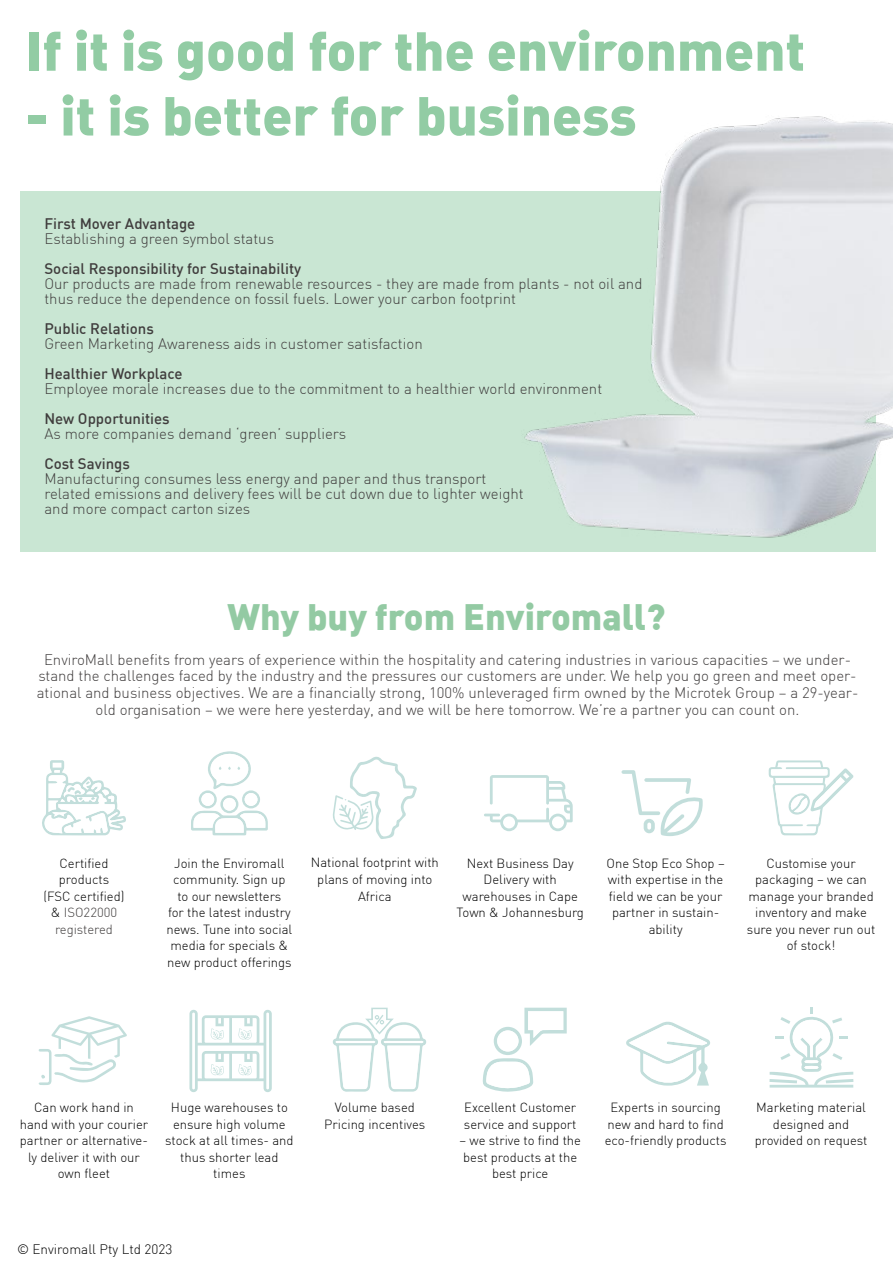
<style>
.page{position:relative;width:893px;height:1263px;background:#fff}
.page>*{position:absolute;margin:0;border:0;box-sizing:border-box;transform-origin:0 0}
.t1{font:54px "DIN Black Alternate";color:#92cca4}
.t2{font:36px "DIN Black Alternate";color:#93caa3}
.t3{font:300 15px/15px "DIN";color:#403d3d}
.t4{font:500 15px "DIN";color:#403d3d}
.t5{font:300 13.5px "DIN";color:#000}
.t6{font:300 13.05px/16.5px "DIN";color:#000;text-align:center}
.s1{color:#403d3d}
</style>
<div class="page">
<div style="left:20px;top:191px;width:856px;height:361px;background:#c9e6d3"></div>
<img style="left:524px;top:116px;width:369px;height:422px">
<svg style="left:42px;top:760px;width:84px;height:75px"></svg>
<svg style="left:191px;top:751px;width:77px;height:85px"></svg>
<svg style="left:333px;top:756px;width:84px;height:83px"></svg>
<svg style="left:769px;top:760px;width:85px;height:75px"></svg>
<svg style="left:482px;top:1008px;width:85px;height:84px"></svg>
<div style="left:497px;top:1030px;width:21px;height:21px;background:#fff;border-radius:50%"></div>
<svg style="left:626px;top:1021px;width:84px;height:65px"></svg>
<svg style="left:769px;top:1007px;width:84px;height:80px"></svg>
<svg style="left:333px;top:1008px;width:93px;height:84px"></svg>
<svg style="left:484px;top:775px;width:89px;height:56px"></svg>
<svg style="left:621px;top:770px;width:82px;height:66px"></svg>
<svg style="left:39px;top:1016px;width:88px;height:69px"></svg>
<svg style="left:189px;top:1010px;width:83px;height:82px"></svg>
<h1 class="t1" style="left:25px;top:15px;width:781px">If it is good for the environment</h1>
<h1 class="t1" style="left:25px;top:80px;width:613px">- it is better for business</h1>
<p class="t4" style="left:44px;top:214px;width:152px">First Mover Advantage</p>
<p class="t3" style="left:44px;top:230px;width:231px">Establishing a green symbol status</p>
<p class="t4" style="left:44px;top:259px;width:258px">Social Responsibility for Sustainability</p>
<p class="t3" style="left:44px;top:275px;width:599px">Our products are made from renewable resources - they are made from plants - not oil and thus reduce the dependence on fossil fuels. Lower your carbon footprint</p>
<p class="t4" style="left:44px;top:319px;width:111px">Public Relations</p>
<p class="t3" style="left:44px;top:335px;width:380px">Green Marketing Awareness aids in customer satisfaction</p>
<p class="t4" style="left:44px;top:364px;width:140px">Healthier Workplace</p>
<p class="t3" style="left:44px;top:380px;width:559px">Employee morale increases due to the commitment to a healthier world environment</p>
<p class="t4" style="left:44px;top:409px;width:127px">New Opportunities</p>
<p class="t3" style="left:44px;top:425px;width:303px">As more companies demand ‘green’ suppliers</p>
<p class="t4" style="left:44px;top:454px;width:87px">Cost Savings</p>
<p class="t3" style="left:44px;top:470px;width:481px">Manufacturing consumes less energy and paper and thus transport related emissions and delivery fees will be cut down due to lighter weight and more compact carton sizes</p>
<h2 class="t2" style="left:227px;top:593px;width:440px">Why buy from Enviromall?</h2>
<p class="t3" style="left:37px;top:651px;width:823px;line-height:16.5px;text-align:center">EnviroMall benefits from years of experience within the hospitality and catering industries in various capacities – we under&shy;stand the challenges faced by the industry and the pressures our customers are under. We help you go green and meet oper&shy;ational and business objectives. We are a financially strong, 100% unleveraged firm owned by the Microtek Group – a 29-year&shy;old organisation – we were here yesterday, and we will be here tomorrow. We’re a partner you can count on.</p>
<p class="t6" style="left:43px;top:854px;width:83px">Certified products<br>(FSC certified) &amp; <span class="s1">ISO22000 registered</span></p>
<p class="t6" style="left:607px;top:854px;width:120px">One Stop Eco Shop – with expertise in the field we can be your partner in sustain&shy;ability</p>
<p class="t6" style="left:457px;top:854px;width:129px">Next Business Day<br>Delivery with warehouses in Cape<br>Town &amp; Johannesburg</p>
<p class="t6" style="left:166px;top:854px;width:127px">Join the Enviromall community. Sign up to our newsletters<br>for the latest industry news. Tune into social media for specials &amp; new product offerings</p>
<p class="t6" style="left:747px;top:854px;width:130px">Customise your packaging – we can manage your branded inventory and make sure you never run out of stock!</p>
<p class="t6" style="left:311px;top:854px;width:130px">National footprint with plans of moving into<br>Africa</p>
<p class="t6" style="left:464px;top:1099px;width:114px;text-align:left">Excellent Customer service and support</p>
<p class="t6" style="left:459px;top:1132px;width:123px">– we strive to find the best products at the best price</p>
<p class="t6" style="left:20px;top:1099px;width:130px">Can work hand in hand with your courier partner or alternative&shy;ly deliver it with our own fleet</p>
<p class="t6" style="left:605px;top:1099px;width:123px">Experts in sourcing new and hard to find eco-friendly products</p>
<p class="t6" style="left:165px;top:1099px;width:130px">Huge warehouses to ensure high volume stock at all times- and thus shorter lead times</p>
<p class="t6" style="left:755px;top:1099px;width:114px">Marketing material designed and provided on request</p>
<p class="t6" style="left:324px;top:1099px;width:103px">Volume based<br>Pricing incentives</p>
<p class="t5" style="left:17px;top:1240px;width:157px">© Enviromall Pty Ltd 2023</p>
</div>
